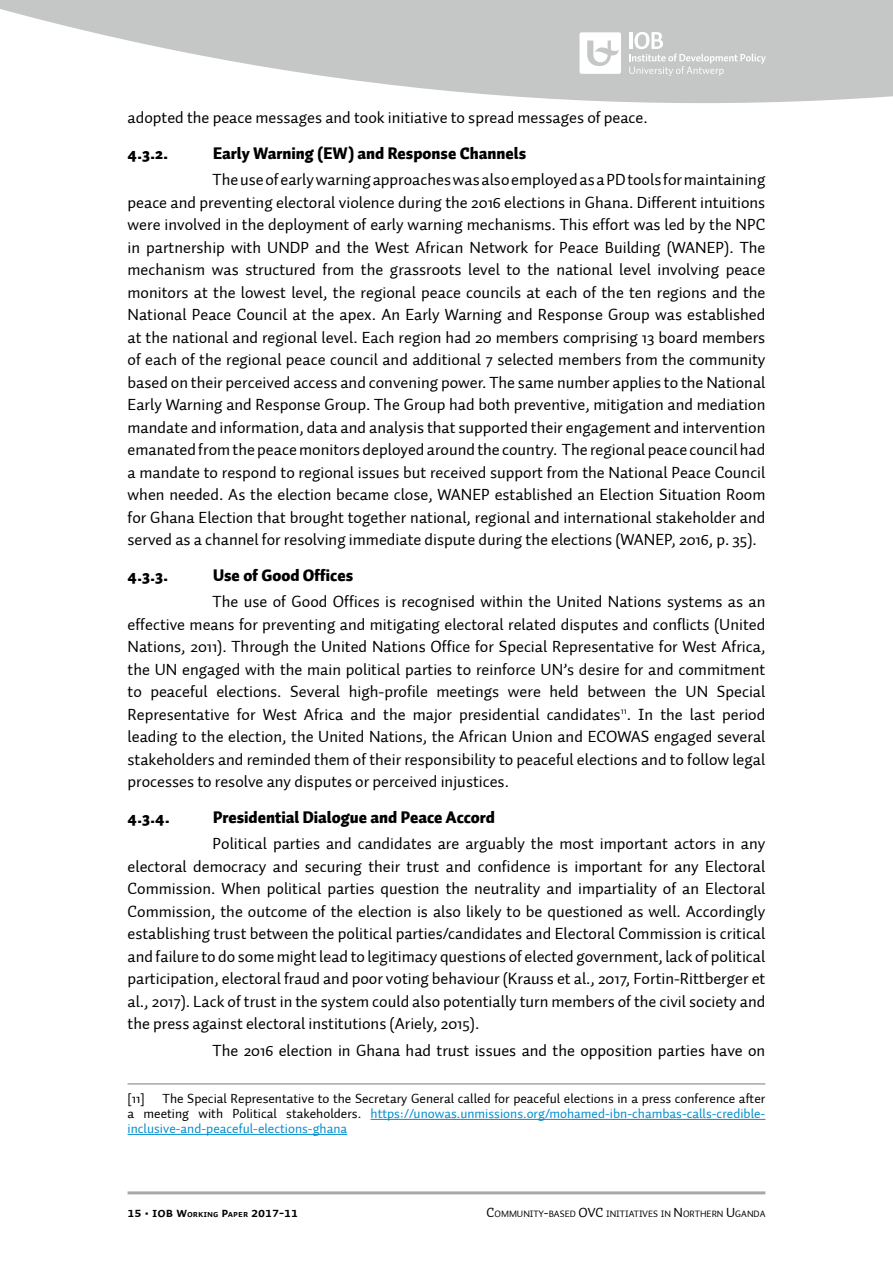
<style>
.page{position:relative;width:893px;height:1263px;background:#fff}
.page>*{position:absolute;margin:0;border:0;box-sizing:border-box;transform-origin:0 0}
.t1{font:16.5px/22.5px "Auto 1";color:#000;text-align:justify}
.t2{font:900 16.5px "Auto 1";color:#000}
.t3{font:13.5px/15px "Auto 1";color:#000;text-align:justify}
.t4{font:13.5px "Auto 1 Bold Sm Cp";color:#000}
.t5{font:9.45px "Auto 1";color:#000}
.s1{color:#038dcd}
.s2{font-size:9.45px}
.s3{font-size:13.5px}
</style>
<div class="page">
<hr style="left:128px;top:1191px;width:637px;height:3px;background:#a6a8ab">
<svg style="left:0;top:0;width:893px;height:103px;fill:#c5c7c6"></svg>
<svg style="left:629px;top:32px;width:137px;height:44px;background:#cdcfce"></svg>
<svg style="left:580px;top:32px;width:41px;height:42px"></svg>
<hr style="left:128px;top:1083px;width:637px;height:2px;background:#a6a8ab">
<hr style="left:371px;top:1119px;width:394px;height:1px;background:#038dcd">
<hr style="left:128px;top:1134px;width:219px;height:1px;background:#038dcd">
<p class="t1" style="left:128px;top:107px;width:522px">adopted the peace messages and took initiative to spread messages of peace.</p>
<p class="t2" style="left:128px;top:142px;width:42px">4.3.2.</p>
<p class="t2" style="left:213px;top:142px;width:315px">Early Warning (EW) and Response Channels</p>
<p class="t1" style="left:128px;top:169px;width:639px;text-indent:85px">The use of early warning approaches was also employed as a PD tools for maintaining peace and preventing electoral violence during the 2016 elections in Ghana. Different intuitions were involved in the deployment of early warning mechanisms. This effort was led by the NPC in partnership with UNDP and the West African Network for Peace Building (WANEP). The mechanism was structured from the grassroots level to the national level involving peace monitors at the lowest level, the regional peace councils at each of the ten regions and the National Peace Council at the apex. An Early Warning and Response Group was established at the national and regional level. Each region had 20 members comprising 13 board members of each of the regional peace council and additional 7 selected members from the community based on their perceived access and convening power. The same number applies to the National Early Warning and Response Group. The Group had both preventive, mitigation and mediation mandate and information, data and analysis that supported their engagement and intervention emanated from the peace monitors deployed around the country. The regional peace council had a mandate to respond to regional issues but received support from the National Peace Council when needed. As the election became close, WANEP established an Election Situation Room for Ghana Election that brought together national, regional and international stakeholder and served as a channel for resolving immediate dispute during the elections (WANEP, 2016, p. 35).</p>
<p class="t2" style="left:128px;top:564px;width:42px">4.3.3.</p>
<p class="t2" style="left:213px;top:564px;width:142px">Use of Good Offices</p>
<p class="t1" style="left:128px;top:591px;width:639px;text-indent:85px">The use of Good Offices is recognised within the United Nations systems as an effective means for preventing and mitigating electoral related disputes and conflicts (United Nations, 2011). Through the United Nations Office for Special Representative for West Africa, the UN engaged with the main political parties to reinforce UN’s desire for and commitment to peaceful elections. Several high-profile meetings were held between the UN Special Representative for West Africa and the major presidential candidates<sup>11</sup>. In the last period leading to the election, the United Nations, the African Union and ECOWAS engaged several stakeholders and reminded them of their responsibility to peaceful elections and to follow legal processes to resolve any disputes or perceived injustices.</p>
<p class="t2" style="left:128px;top:806px;width:44px">4.3.4.</p>
<p class="t2" style="left:213px;top:806px;width:284px">Presidential Dialogue and Peace Accord</p>
<p class="t1" style="left:128px;top:833px;width:639px;text-indent:85px">Political parties and candidates are arguably the most important actors in any electoral democracy and securing their trust and confidence is important for any Electoral Commission. When political parties question the neutrality and impartiality of an Electoral Commission, the outcome of the election is also likely to be questioned as well. Accordingly establishing trust between the political parties/candidates and Electoral Commission is critical and failure to do some might lead to legitimacy questions of elected government, lack of political participation, electoral fraud and poor voting behaviour (Krauss et al., 2017, Fortin-Rittberger et al., 2017). Lack of trust in the system could also potentially turn members of the civil society and the press against electoral institutions (Ariely, 2015).</p>
<p class="t1" style="left:213px;top:1040px;width:554px">The 2016 election in Ghana had trust issues and the opposition parties have on</p>
<p class="t3" style="left:128px;top:1091px;width:19px">[11]</p>
<p class="t3" style="left:128px;top:1091px;width:639px;text-indent:35px">The Special Representative to the Secretary General called for peaceful elections in a press conference after a meeting with Political stakeholders. <span class="s1">https://unowas.unmissions.org/mohamed-ibn-chambas-calls-credible&shy;inclusive-and-peaceful-elections-ghana</span></p>
<p class="t4" style="left:128px;top:1204px;width:172px">15 • IOB w<span class="s2">orking</span> P<span class="s2">aper</span> 2017-11</p>
<p class="t5" style="left:487px;top:1207px;width:280px"><span class="s3">C</span>OMMUNITY<span class="s3">-</span>BASED <span class="s3">OVC</span> INITIATIVES IN <span class="s3">N</span> ORTHERN <span class="s3">U</span> GANDA</p>
</div>
